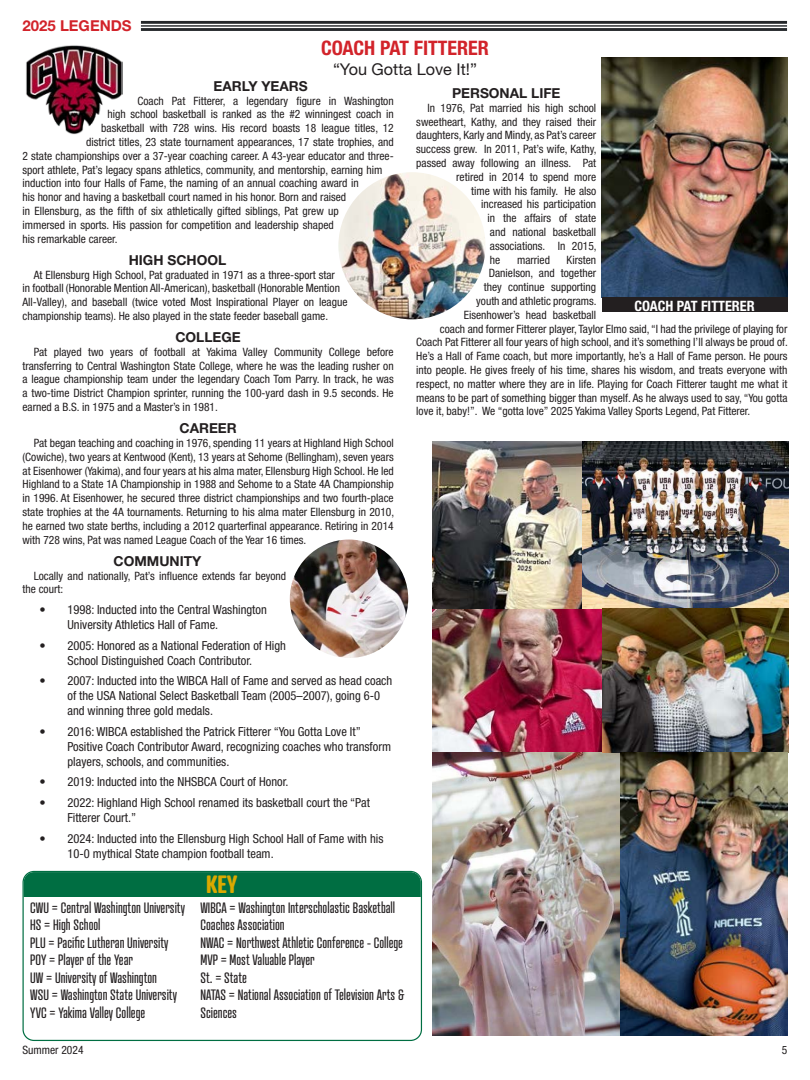
<style>
.page{position:relative;width:810px;height:1080px;background:#fff}
.page>*{position:absolute;margin:0;border:0;box-sizing:border-box;transform-origin:0 0}
.KEY{font:700 24.25px "Atrament";color:#daa900}
.Title_Red{font:700 condensed 20px "Helvetica Neue LT Std";color:#d2232a}
.Subtitle{font:16.25px "Helvetica Neue LT Std";color:#231f20}
.Page_Title{font:700 15px "Helvetica Neue LT Std";color:#d2232a}
.Disctiption{font:14.5px/17.5px "Atrament";color:#231f20}
.t1{font:700 condensed 14.25px "Helvetica Neue LT Std";color:#fff}
.Heading{font:700 13.75px "Helvetica Neue LT Std";color:#231f20}
.t2{font:condensed 12.5px/15px "Helvetica Neue LT Std";color:#231f20}
.Body_Copy{font:condensed 11.5px/13.8px "Helvetica Neue LT Std";color:#231f20}
</style>
<div class="page">
<img style="left:602px;top:57px;width:186px;height:240px">
<div style="left:602px;top:297px;width:186px;height:15px;background:#231f20"></div>
<img style="left:26px;top:45px;width:97px;height:89px">
<img style="left:433px;top:441px;width:355px;height:595px">
<hr style="left:141px;top:28px;width:646px;height:3px;background:#24272a">
<hr style="left:141px;top:25px;width:646px;height:2px;background:#24272a">
<hr style="left:141px;top:21px;width:646px;height:3px;background:#24272a">
<img style="left:290px;top:540px;width:118px;height:118px;border-radius:59px">
<img style="left:338px;top:172px;width:148px;height:147px;border-radius:74px">
<div style="left:24px;top:872px;width:397px;height:24px;background:#006e42"></div>
<div style="left:23px;top:871px;width:399px;height:170px;border:1px solid #006e42;border-radius:11px"></div>
<p class="Page_Title" style="left:22px;top:17px;width:111px">2025 LEGENDS</p>
<p class="Title_Red" style="left:321px;top:36px;width:169px">COACH PAT FITTERER</p>
<p class="Subtitle" style="left:333px;top:59px;width:145px">“You Gotta Love It!”</p>
<p class="Heading" style="left:214px;top:77px;width:96px">EARLY YEARS</p>
<p class="Body_Copy" style="left:138px;top:94px;width:258px">Coach Pat Fitterer, a legendary figure in Washington</p>
<p class="Body_Copy" style="left:107px;top:107px;width:288px">high school basketball is ranked as the #2 winningest coach in</p>
<p class="Body_Copy" style="left:101px;top:121px;width:294px">basketball with 728 wins. His record boasts 18 league titles, 12</p>
<p class="Body_Copy" style="left:86px;top:135px;width:309px">district titles, 23 state tournament appearances, 17 state trophies, and</p>
<p class="Body_Copy" style="left:23px;top:149px;width:373px">2 state championships over a 37-year coaching career. A 43-year educator and three-</p>
<p class="Body_Copy" style="left:23px;top:163px;width:361px">sport athlete, Pat’s legacy spans athletics, community, and mentorship, earning him</p>
<p class="Body_Copy" style="left:23px;top:176px;width:338px">induction into four Halls of Fame, the naming of an annual coaching award in</p>
<p class="Body_Copy" style="left:23px;top:190px;width:325px">his honor and having a basketball court named in his honor. Born and raised</p>
<p class="Body_Copy" style="left:23px;top:204px;width:318px">in Ellensburg, as the fifth of six athletically gifted siblings, Pat grew up</p>
<p class="Body_Copy" style="left:23px;top:218px;width:313px">immersed in sports. His passion for competition and leadership shaped</p>
<p class="Body_Copy" style="left:23px;top:232px;width:97px">his remarkable career.</p>
<p class="Heading" style="left:129px;top:251px;width:99px">HIGH SCHOOL</p>
<p class="Body_Copy" style="left:23px;top:268px;width:327px;text-indent:11px">At Ellensburg High School, Pat graduated in 1971 as a three-sport star<br>in football (Honorable Mention All-American), basketball (Honorable Mention All-Valley), and baseball (twice voted Most Inspirational Player on league championship teams). He also played in the state feeder baseball game.</p>
<p class="Heading" style="left:175px;top:329px;width:67px">COLLEGE</p>
<p class="Body_Copy" style="left:23px;top:345px;width:373px;text-align:justify;text-indent:11px">Pat played two years of football at Yakima Valley Community College before transferring to Central Washington State College, where he was the leading rusher on a league championship team under the legendary Coach Tom Parry. In track, he was a two-time District Champion sprinter, running the 100-yard dash in 9.5 seconds. He earned a B.S. in 1975 and a Master’s in 1981.</p>
<p class="Heading" style="left:179px;top:420px;width:59px">CAREER</p>
<p class="Body_Copy" style="left:23px;top:436px;width:373px;text-align:justify;text-indent:11px">Pat began teaching and coaching in 1976, spending 11 years at Highland High School (Cowiche), two years at Kentwood (Kent), 13 years at Sehome (Bellingham), seven years at Eisenhower (Yakima), and four years at his alma mater, Ellensburg High School. He led Highland to a State 1A Championship in 1988 and Sehome to a State 4A Championship in 1996. At Eisenhower, he secured three district championships and two fourth-place state trophies at the 4A tournaments. Returning to his alma mater Ellensburg in 2010, he earned two state berths, including a 2012 quarterfinal appearance. Retiring in 2014 with 728 wins, Pat was named League Coach of the Year 16 times.</p>
<p class="Heading" style="left:114px;top:552px;width:89px">COMMUNITY</p>
<p class="Body_Copy" style="left:23px;top:569px;width:265px;text-indent:11px">Locally and nationally, Pat’s influence extends far beyond the court:</p>
<p class="t2" style="left:68px;top:602px;width:201px;text-indent:-28px">• 1998: Inducted into the Central Washington<br>University Athletics Hall of Fame.</p>
<p class="t2" style="left:39px;top:638px;width:248px;text-align:center">• 2005: Honored as a National Federation of High<br>School Distinguished Coach Contributor.</p>
<p class="t2" style="left:68px;top:673px;width:326px;text-indent:-28px">• 2007: Inducted into the WIBCA Hall of Fame and served as head coach of the USA National Select Basketball Team (2005–2007), going 6-0 and winning three gold medals.</p>
<p class="t2" style="left:68px;top:724px;width:325px;text-indent:-28px">• 2016: WIBCA established the Patrick Fitterer “You Gotta Love It”<br>Positive Coach Contributor Award, recognizing coaches who transform players, schools, and communities.</p>
<p class="t2" style="left:39px;top:774px;width:251px">• 2019: Inducted into the NHSBCA Court of Honor.</p>
<p class="t2" style="left:68px;top:795px;width:304px;text-indent:-28px">• 2022: Highland High School renamed its basketball court the “Pat<br>Fitterer Court.”</p>
<p class="t2" style="left:68px;top:831px;width:317px;text-indent:-28px">• 2024: Inducted into the Ellensburg High School Hall of Fame with his<br>10-0 mythical State champion football team.</p>
<p class="Disctiption" style="left:30px;top:899px;width:156px">CWU = Central Washington University</p>
<p class="Disctiption" style="left:30px;top:916px;width:72px">HS = High School</p>
<p class="Disctiption" style="left:30px;top:934px;width:140px">PLU = Pacific Lutheran University</p>
<p class="Disctiption" style="left:30px;top:951px;width:104px">POY = Player of the Year</p>
<p class="Disctiption" style="left:30px;top:969px;width:128px">UW = University of Washington</p>
<p class="Disctiption" style="left:30px;top:986px;width:148px">WSU = Washington State University</p>
<p class="Disctiption" style="left:30px;top:1003px;width:117px">YVC = Yakima Valley College</p>
<p class="KEY" style="left:206px;top:868px;width:33px">KEY</p>
<p class="Disctiption" style="left:200px;top:899px;width:205px">WIBCA = Washington Interscholastic Basketball<br>Coaches Association<br>NWAC = Northwest Athletic Conference - College<br>MVP = Most Valuable Player<br>St. = State<br>NATAS = National Association of Television Arts &amp;<br>Sciences</p>
<p class="Heading" style="left:452px;top:85px;width:110px">PERSONAL LIFE</p>
<p class="Body_Copy" style="left:428px;top:101px;width:170px">In 1976, Pat married his high school</p>
<p class="Body_Copy" style="left:416px;top:115px;width:181px">sweetheart, Kathy, and they raised their</p>
<p class="Body_Copy" style="left:416px;top:128px;width:181px">daughters, Karly and Mindy, as Pat’s career</p>
<p class="Body_Copy" style="left:416px;top:142px;width:182px">success grew. In 2011, Pat’s wife, Kathy,</p>
<p class="Body_Copy" style="left:416px;top:156px;width:181px">passed away following an illness. Pat</p>
<p class="Body_Copy" style="left:456px;top:170px;width:141px">retired in 2014 to spend more</p>
<p class="Body_Copy" style="left:471px;top:184px;width:127px">time with his family. He also</p>
<p class="Body_Copy" style="left:481px;top:197px;width:116px">increased his participation</p>
<p class="Body_Copy" style="left:487px;top:211px;width:110px">in the affairs of state</p>
<p class="Body_Copy" style="left:490px;top:225px;width:108px">and national basketball</p>
<p class="Body_Copy" style="left:490px;top:239px;width:108px">associations. In 2015,</p>
<p class="Body_Copy" style="left:490px;top:253px;width:12px">he</p>
<p class="Body_Copy" style="left:517px;top:253px;width:34px">married</p>
<p class="Body_Copy" style="left:567px;top:253px;width:31px">Kirsten</p>
<p class="Body_Copy" style="left:489px;top:266px;width:109px">Danielson, and together</p>
<p class="Body_Copy" style="left:484px;top:280px;width:114px">they continue supporting</p>
<p class="Body_Copy" style="left:476px;top:294px;width:122px">youth and athletic programs.</p>
<p class="Body_Copy" style="left:464px;top:308px;width:134px">Eisenhower’s head basketball</p>
<p class="Body_Copy" style="left:440px;top:322px;width:349px">coach and former Fitterer player, Taylor Elmo said, “I had the privilege of playing for</p>
<p class="Body_Copy" style="left:416px;top:335px;width:373px">Coach Pat Fitterer all four years of high school, and it’s something I’ll always be proud of.</p>
<p class="Body_Copy" style="left:416px;top:349px;width:373px">He’s a Hall of Fame coach, but more importantly, he’s a Hall of Fame person. He pours</p>
<p class="Body_Copy" style="left:416px;top:363px;width:373px">into people. He gives freely of his time, shares his wisdom, and treats everyone with</p>
<p class="Body_Copy" style="left:416px;top:377px;width:373px">respect, no matter where they are in life. Playing for Coach Fitterer taught me what it</p>
<p class="Body_Copy" style="left:416px;top:391px;width:373px">means to be part of something bigger than myself. As he always used to say, “You gotta</p>
<p class="Body_Copy" style="left:416px;top:404px;width:336px">love it, baby!”. We “gotta love” 2025 Yakima Valley Sports Legend, Pat Fitterer.</p>
<p class="t1" style="left:635px;top:297px;width:122px">COACH PAT FITTERER</p>
<p class="Body_Copy" style="left:22px;top:1043px;width:63px">Summer 2024</p>
<p class="Body_Copy" style="left:782px;top:1043px;width:7px">5</p>
</div>
